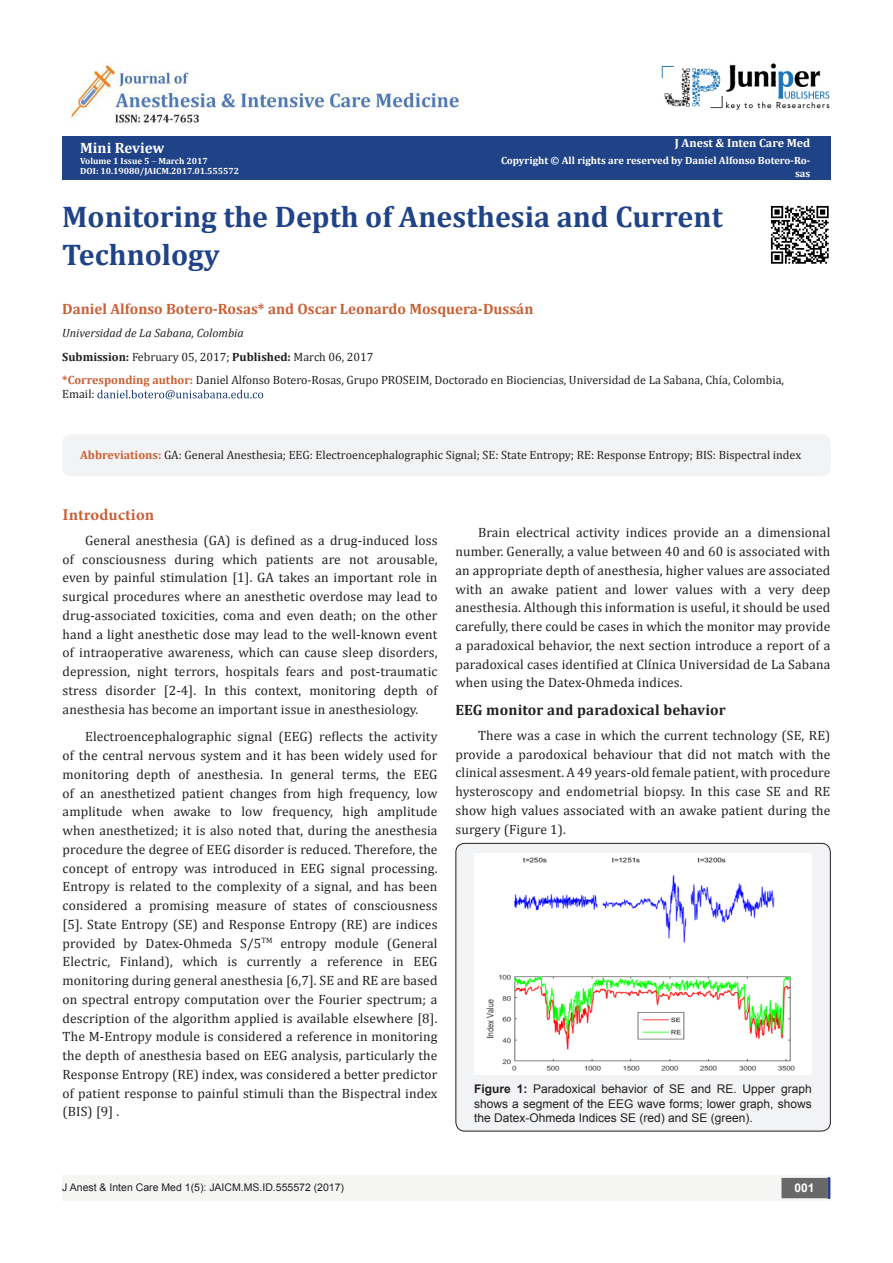
<style>
.page{position:relative;width:893px;height:1263px;background:#fff}
.page>*{position:absolute;margin:0;border:0;box-sizing:border-box;transform-origin:0 0}
.t1{font:700 30px/37.5px "Cambria";color:#204287}
.List_Paragraph{font:700 16.5px "Minion Pro";letter-spacing:.005em;color:#ca5f37}
.t2{font:700 15px "Cambria";color:#ca6035}
.List_Paragraph-2{font:700 15px "Cambria";letter-spacing:.01em;color:#231f20}
.t3{font:700 15px "Cambria";color:#fff}
.List_Paragraph-3{font:13.5px/18.8px "Cambria";letter-spacing:.01em;color:#231f20;text-align:justify}
.t4{font:12px/14.4px "Cambria";color:#231f20}
.t5{font:12px/14.4px "Arial";color:#231f20;text-align:justify}
.t6{font:italic 12px "Cambria";color:#231f20}
.t7{font:700 12px "Cambria";color:#fff}
.t8{font:700 12px "Arial";color:#fff}
.t9{font:700 10.5px/12.6px "Cambria";color:#fff;text-align:right}
.t10{font:10.5px "Arial";color:#231f20}
.t11{font:700 9px "Cambria";color:#fff}
.s1{font-weight:700}
.s2{font-weight:700;color:#ca6035}
</style>
<div class="page">
<div style="left:62px;top:136px;width:769px;height:44px;background:#204287"></div>
<svg style="left:97px;top:390px;width:166px;height:9px"></svg>
<div style="left:456px;top:843px;width:374px;height:288px;background:#f2f3f4;border-radius:9px"></div>
<div style="left:455px;top:843px;width:376px;height:288px;border:1px solid #231f20;border-radius:9px"></div>
<img style="left:474px;top:854px;width:338px;height:220px">
<div style="left:62px;top:1175px;width:494px;height:25px;background:#f5f5f4"></div>
<div style="left:510px;top:1175px;width:321px;height:26px;background:#f5f5f4"></div>
<div style="left:782px;top:1179px;width:45px;height:18px;background:#68676a"></div>
<div style="left:781px;top:1178px;width:46px;height:20px;border:2px solid #68676a"></div>
<div style="left:827px;top:1177px;width:3px;height:22px;border:2px solid #253f8e"></div>
<img style="left:662px;top:63px;width:168px;height:47px">
<img style="left:71px;top:63px;width:391px;height:60px">
<div style="left:62px;top:434px;width:769px;height:42px;background:#f2f3f4;border-radius:9px"></div>
<img style="left:770px;top:205px;width:59px;height:59px">
<p class="t7" style="left:675px;top:134px;width:137px">J Anest &amp; Inten Care Med</p>
<p class="t9" style="left:501px;top:154px;width:311px">Copyright © All rights are reserved by Daniel Alfonso Botero-Ro&shy;sas</p>
<p class="t1" style="left:62px;top:197px;width:662px">Monitoring the Depth of Anesthesia and Current<br>Technology</p>
<p class="t2" style="left:62px;top:298px;width:473px">Daniel Alfonso Botero-Rosas* and Oscar Leonardo Mosquera-Dussán</p>
<p class="t6" style="left:62px;top:325px;width:183px">Universidad de La Sabana, Colombia</p>
<p class="t4" style="left:62px;top:349px;width:313px"><span class="s1">Submission:</span> February 05, 2017; <span class="s1">Published:</span> March 06, 2017</p>
<p class="t4" style="left:62px;top:373px;width:723px"><span class="s2">*Corresponding author:</span> Daniel Alfonso Botero-Rosas, Grupo PROSEIM, Doctorado en Biociencias, Universidad de La Sabana, Chía, Colombia,<br>Email:</p>
<p class="t3" style="left:80px;top:137px;width:86px">Mini Review</p>
<p class="t11" style="left:80px;top:154px;width:129px">Volume 1 Issue 5 March 2017</p>
<p class="t11" style="left:80px;top:165px;width:160px">DOI: 10.19080/JAICM.2017.01.555572</p>
<p class="t4" style="left:80px;top:448px;width:722px"><span class="s2">Abbreviations:</span> GA: General Anesthesia; EEG: Electroencephalographic Signal; SE: State Entropy; RE: Response Entropy; BIS: Bispectral index</p>
<p class="List_Paragraph" style="left:63px;top:503px;width:93px">Introduction</p>
<p class="List_Paragraph-3" style="left:63px;top:531px;width:376px;text-indent:22px">General anesthesia (GA) is defined as a drug-induced loss of consciousness during which patients are not arousable, even by painful stimulation [1]. GA takes an important role in surgical procedures where an anesthetic overdose may lead to drug-associated toxicities, coma and even death; on the other hand a light anesthetic dose may lead to the well-known event of intraoperative awareness, which can cause sleep disorders, depression, night terrors, hospitals fears and post-traumatic stress disorder [2-4]. In this context, monitoring depth of anesthesia has become an important issue in anesthesiology.</p>
<p class="List_Paragraph-3" style="left:63px;top:727px;width:376px;text-indent:22px">Electroencephalographic signal (EEG) reflects the activity of the central nervous system and it has been widely used for monitoring depth of anesthesia. In general terms, the EEG of an anesthetized patient changes from high frequency, low amplitude when awake to low frequency, high amplitude when anesthetized; it is also noted that, during the anesthesia procedure the degree of EEG disorder is reduced. Therefore, the concept of entropy was introduced in EEG signal processing.<br>Entropy is related to the complexity of a signal, and has been considered a promising measure of states of consciousness [5]. State Entropy (SE) and Response Entropy (RE) are indices provided by Datex-Ohmeda S/5<sup>TM</sup> entropy module (General Electric, Finland), which is currently a reference in EEG monitoring during general anesthesia [6,7]. SE and RE are based on spectral entropy computation over the Fourier spectrum; a description of the algorithm applied is available elsewhere [8].<br>The M-Entropy module is considered a reference in monitoring the depth of anesthesia based on EEG analysis, particularly the Response Entropy (RE) index, was considered a better predictor of patient response to painful stimuli than the Bispectral index (BIS) [9] .</p>
<p class="List_Paragraph-3" style="left:455px;top:523px;width:376px;text-indent:22px">Brain electrical activity indices provide an a dimensional number. Generally, a value between 40 and 60 is associated with an appropriate depth of anesthesia, higher values are associated with an awake patient and lower values with a very deep anesthesia. Although this information is useful, it should be used carefully, there could be cases in which the monitor may provide a paradoxical behavior, the next section introduce a report of a paradoxical cases identified at Clínica Universidad de La Sabana when using the Datex-Ohmeda indices.</p>
<p class="List_Paragraph-2" style="left:455px;top:699px;width:272px">EEG monitor and paradoxical behavior</p>
<p class="List_Paragraph-3" style="left:455px;top:726px;width:376px;text-indent:22px">There was a case in which the current technology (SE, RE) provide a parodoxical behaviour that did not match with the clinical assesment. A 49 years-old female patient, with procedure hysteroscopy and endometrial biopsy. In this case SE and RE show high values associated with an awake patient during the surgery (Figure 1).</p>
<p class="t5" style="left:474px;top:1082px;width:339px"><span class="s1">Figure 1:</span> Paradoxical behavior of SE and RE. Upper graph shows a segment of the EEG wave forms; lower graph, shows the Datex-Ohmeda Indices SE (red) and SE (green).</p>
<p class="t10" style="left:62px;top:1181px;width:283px">J Anest &amp; Inten Care Med 1(5): JAICM.MS.ID.555572 (2017)</p>
<p class="t8" style="left:794px;top:1180px;width:22px">001</p>
</div>
